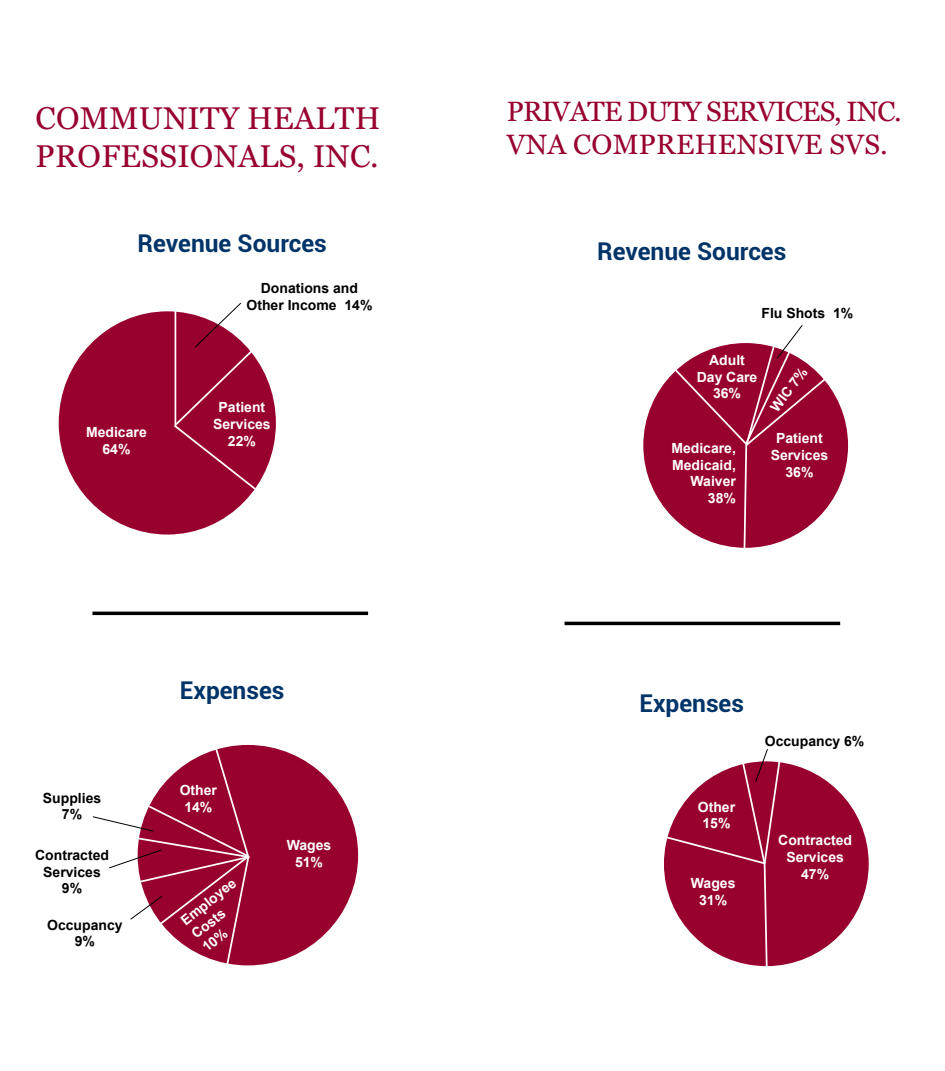
<style>
.page{position:relative;width:945px;height:1071px;background:#fff}
.page>*{position:absolute;margin:0;border:0;box-sizing:border-box;transform-origin:0 0}
.t1{font:31.5px/37.8px "Georgia";letter-spacing:.01em;color:#98002e}
.t2{font:28px/33.6px "Georgia";letter-spacing:-.03em;color:#98002e}
.t3{font:700 24.5px "Roboto";color:#003468}
.t4{font:700 14px/16.8px "Arial";color:#fff;text-align:center}
.t5{font:700 14px/16.8px "Arial";color:#000;text-align:center}
</style>
<div class="page">
<div style="left:138px;top:745px;width:220px;height:220px;background:#98002e;border-radius:50%"></div>
<div style="left:59px;top:311px;width:217px;height:224px;background:#98002e;border-radius:50%"></div>
<hr style="left:92px;top:612px;width:276px;height:3px;background:#000">
<svg style="left:172px;top:303px;width:86px;height:189px"></svg>
<svg style="left:92px;top:745px;width:160px;height:221px"></svg>
<div style="left:664px;top:761px;width:205px;height:205px;background:#98002e;border-radius:50%"></div>
<div style="left:643px;top:343px;width:205px;height:205px;background:#98002e;border-radius:50%"></div>
<hr style="left:565px;top:622px;width:275px;height:3px;background:#000">
<svg style="left:664px;top:749px;width:117px;height:218px"></svg>
<svg style="left:670px;top:325px;width:160px;height:223px"></svg>
<h1 class="t1" style="left:36px;top:100px;width:346px">COMMUNITY HEALTH<br>PROFESSIONALS, INC.</h1>
<h3 class="t3" style="left:138px;top:226px;width:191px">Revenue Sources</h3>
<p class="t4" style="left:86px;top:424px;width:62px">Medicare<br>64%</p>
<p class="t5" style="left:246px;top:280px;width:128px">Donations and<br>Other Income 14%</p>
<p class="t4" style="left:213px;top:399px;width:59px">Patient<br>Services<br>22%</p>
<h3 class="t3" style="left:180px;top:673px;width:106px">Expenses</h3>
<p class="t5" style="left:43px;top:789px;width:60px">Supplies<br>7%</p>
<p class="t4" style="left:180px;top:782px;width:39px">Other<br>14%</p>
<p class="t5" style="left:35px;top:847px;width:75px">Contracted<br>Services<br>9%</p>
<p class="t5" style="left:47px;top:916px;width:77px">Occupancy<br>9%</p>
<p class="t4" style="left:178px;top:916px;width:68px;text-align:left;rotate:-39deg">Employee<br>Costs<br>10%</p>
<p class="t4" style="left:287px;top:837px;width:46px">Wages<br>51%</p>
<h2 class="t2" style="left:507px;top:95px;width:396px">PRIVATE DUTY SERVICES, INC.<br>VNA COMPREHENSIVE SVS.</h2>
<h3 class="t3" style="left:597px;top:234px;width:191px">Revenue Sources</h3>
<p class="t5" style="left:762px;top:305px;width:93px">Flu Shots 1%</p>
<p class="t4" style="left:697px;top:352px;width:62px">Adult<br>Day Care<br>36%</p>
<p class="t4" style="left:671px;top:440px;width:66px;text-align:right">Medicare,<br>Medicaid,<br>Waiver<br>38%</p>
<p class="t4" style="left:767px;top:405px;width:53px;rotate:-53deg">WIC 7%</p>
<p class="t4" style="left:771px;top:430px;width:59px">Patient<br>Services<br>36%</p>
<h3 class="t3" style="left:639px;top:686px;width:106px">Expenses</h3>
<p class="t4" style="left:698px;top:798px;width:39px">Other<br>15%</p>
<p class="t4" style="left:691px;top:875px;width:46px">Wages<br>31%</p>
<p class="t5" style="left:765px;top:733px;width:101px">Occupancy 6%</p>
<p class="t4" style="left:778px;top:832px;width:75px">Contracted<br>Services<br>47%</p>
</div>
